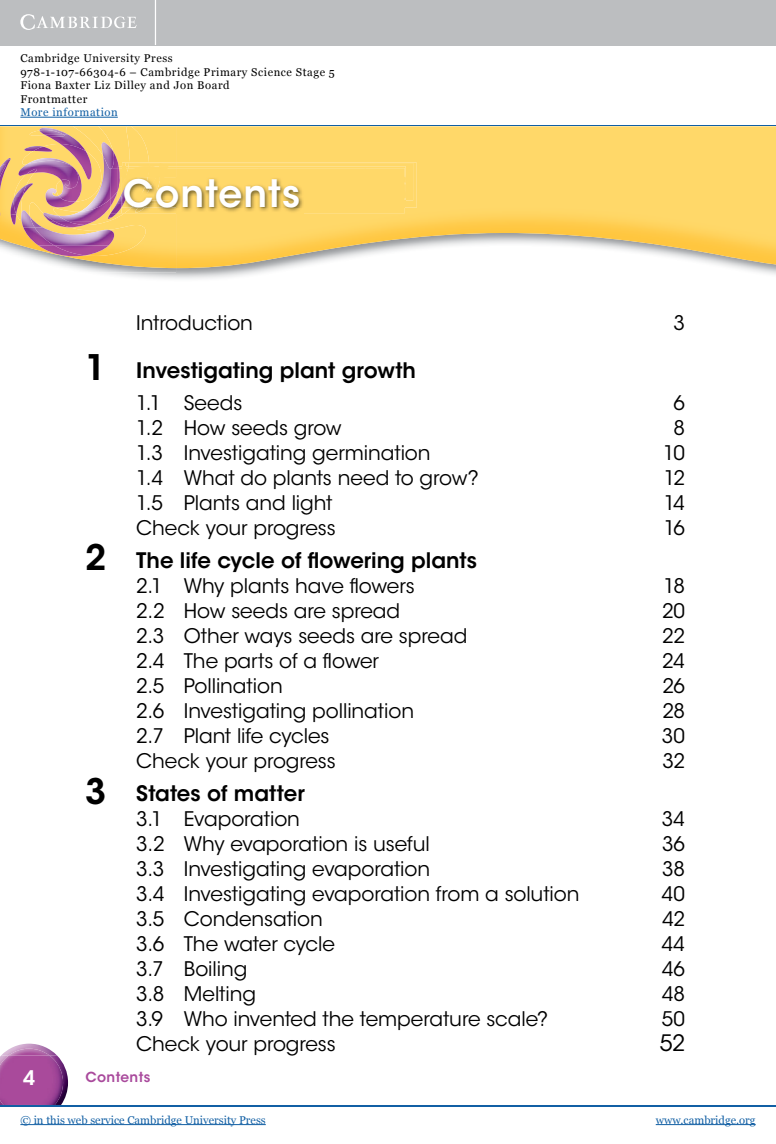
<style>
.page{position:relative;width:776px;height:1144px;background:#fff}
.page>*{position:absolute;margin:0;border:0;box-sizing:border-box;transform-origin:0 0}
.t1{font:45px "Postino Std";letter-spacing:.03em;color:#fff}
.t2{font:22.5px "ITC Avant Garde Std";color:#000}
.t3{font:600 21.25px "ITC Avant Garde Std";color:#000}
.t4{font:20px "ITC Avant Garde Std";letter-spacing:-.005em;color:#000}
.t5{font:600 20px "ITC Avant Garde Std";color:#fff}
.t6{font:600 13.75px "ITC Avant Garde Std";letter-spacing:.03em;color:#a94a9c}
.t7{font:11.25px/13.4px "Georgia";letter-spacing:.05em;color:#000}
.t8{font:11.25px "Georgia";color:#115fa4}
.t9{font:11.25px "Georgia";letter-spacing:.05em;color:#115fa4}
.s1{font-size:35px}
</style>
<div class="page">
<div style="left:0;top:0;width:776px;height:45px;background:#bcbec0"></div>
<hr style="left:155px;top:0;width:1px;height:45px;background:#fff">
<svg style="left:20px;top:14px;width:117px;height:16px"></svg>
<hr style="left:20px;top:117px;width:98px;height:1px;background:#115fa4">
<hr style="left:0;top:125px;width:776px;height:1px;background:#115fa4">
<hr style="left:0;top:1104px;width:776px;height:1px;background:#115fa4">
<hr style="left:20px;top:1124px;width:246px;height:1px;background:#115fa4">
<hr style="left:656px;top:1124px;width:100px;height:1px;background:#115fa4">
<div style="left:9px;top:1055px;width:40px;height:49px;background:#a94a9b"></div>
<img style="left:2px;top:1043px;width:55px;height:12px">
<img style="left:49px;top:1055px;width:19px;height:49px">
<img style="left:0;top:1055px;width:9px;height:49px">
<img style="left:0;top:126px;width:776px;height:142px">
<img style="left:304px;top:208px;width:101px;height:5px">
<img style="left:14px;top:173px;width:5px;height:10px">
<img style="left:29px;top:130px;width:15px;height:6px">
<img style="left:29px;top:207px;width:120px;height:49px">
<img style="left:53px;top:126px;width:96px;height:99px">
<img style="left:22px;top:144px;width:80px;height:22px">
<img style="left:405px;top:163px;width:12px;height:45px">
<img style="left:304px;top:204px;width:101px;height:4px">
<img style="left:304px;top:201px;width:101px;height:3px">
<img style="left:176px;top:163px;width:237px;height:38px">
<img style="left:176px;top:166px;width:230px;height:35px">
<div style="left:176px;top:168px;width:229px;height:33px;background:#ffd869"></div>
<img style="left:159px;top:163px;width:17px;height:3px">
<img style="left:159px;top:166px;width:17px;height:2px">
<img style="left:159px;top:168px;width:17px;height:9px">
<img style="left:0;top:177px;width:10px;height:13px">
<svg style="left:0;top:158px;width:11px;height:19px"></svg>
<img style="left:11px;top:183px;width:22px;height:30px">
<img style="left:13px;top:185px;width:13px;height:28px">
<img style="left:24px;top:146px;width:19px;height:5px">
<img style="left:33px;top:147px;width:14px;height:5px">
<img style="left:39px;top:128px;width:28px;height:6px">
<img style="left:40px;top:130px;width:23px;height:4px">
<img style="left:47px;top:134px;width:39px;height:17px">
<img style="left:44px;top:134px;width:22px;height:2px">
<img style="left:60px;top:144px;width:32px;height:7px">
<img style="left:21px;top:210px;width:14px;height:17px">
<svg style="left:11px;top:213px;width:11px;height:12px"></svg>
<img style="left:38px;top:245px;width:47px;height:11px">
<img style="left:54px;top:245px;width:55px;height:10px">
<img style="left:23px;top:227px;width:12px;height:18px">
<img style="left:35px;top:227px;width:79px;height:18px">
<svg style="left:102px;top:142px;width:6px;height:3px"></svg>
<img style="left:70px;top:225px;width:15px;height:2px">
<img style="left:56px;top:222px;width:14px;height:5px">
<img style="left:69px;top:222px;width:24px;height:3px">
<img style="left:44px;top:151px;width:75px;height:71px">
<img style="left:102px;top:145px;width:12px;height:24px">
<svg style="left:30px;top:213px;width:26px;height:14px"></svg>
<img style="left:59px;top:199px;width:51px;height:23px">
<img style="left:24px;top:161px;width:3px;height:5px">
<img style="left:27px;top:158px;width:45px;height:8px">
<img style="left:19px;top:166px;width:63px;height:41px">
<svg style="left:26px;top:169px;width:12px;height:5px"></svg>
<img style="left:58px;top:166px;width:24px;height:35px">
<img style="left:159px;top:208px;width:145px;height:5px">
<img style="left:176px;top:204px;width:128px;height:4px">
<img style="left:159px;top:201px;width:145px;height:3px">
<img style="left:159px;top:204px;width:17px;height:4px">
<img style="left:176px;top:177px;width:128px;height:24px">
<img style="left:160px;top:177px;width:16px;height:24px">
<img style="left:159px;top:177px;width:1px;height:24px">
<svg style="left:108px;top:163px;width:51px;height:56px;background:#d8ac6f"></svg>
<p class="t7" style="left:20px;top:52px;width:316px">Cambridge University Press<br>978-1-107-66304-6 – Cambridge Primary Science Stage 5<br>Fiona Baxter Liz Dilley and Jon Board<br>Frontmatter</p>
<p class="t9" style="left:20px;top:106px;width:99px">More information</p>
<h1 class="t1" style="left:123px;top:152px;width:293px">Contents</h1>
<h1 class="t1" style="left:116px;top:155px;width:293px">Contents</h1>
<p class="t4" style="left:136px;top:311px;width:118px">Introduction</p>
<p class="t4" style="left:674px;top:311px;width:13px">3</p>
<p class="t3" style="left:85px;top:356px;width:333px"><span class="s1">1</span> Investigating plant growth</p>
<p class="t4" style="left:136px;top:390px;width:108px">1.1 Seeds</p>
<p class="t4" style="left:674px;top:390px;width:13px">6</p>
<p class="t4" style="left:136px;top:415px;width:207px">1.2 How seeds grow</p>
<p class="t4" style="left:674px;top:415px;width:13px">8</p>
<p class="t4" style="left:136px;top:440px;width:296px">1.3 Investigating germination</p>
<p class="t4" style="left:663px;top:440px;width:23px">10</p>
<p class="t4" style="left:136px;top:465px;width:344px">1.4 What do plants need to grow?</p>
<p class="t4" style="left:664px;top:465px;width:23px">12</p>
<p class="t4" style="left:136px;top:490px;width:198px">1.5 Plants and light</p>
<p class="t4" style="left:664px;top:490px;width:23px">14</p>
<p class="t4" style="left:136px;top:515px;width:201px">Check your progress</p>
<p class="t4" style="left:664px;top:515px;width:23px">16</p>
<p class="t3" style="left:85px;top:546px;width:393px"><span class="s1">2</span> The life cycle of owering plants</p>
<p class="t4" style="left:136px;top:573px;width:280px">2.1 Why plants have owers</p>
<p class="t4" style="left:664px;top:573px;width:23px">18</p>
<p class="t4" style="left:136px;top:598px;width:266px">2.2 How seeds are spread</p>
<p class="t4" style="left:662px;top:598px;width:25px">20</p>
<p class="t4" style="left:136px;top:623px;width:333px">2.3 Other ways seeds are spread</p>
<p class="t4" style="left:662px;top:623px;width:24px">22</p>
<p class="t4" style="left:136px;top:648px;width:244px">2.4 The parts of a ower</p>
<p class="t4" style="left:662px;top:648px;width:24px">24</p>
<p class="t4" style="left:136px;top:673px;width:148px">2.5 Pollination</p>
<p class="t4" style="left:663px;top:673px;width:24px">26</p>
<p class="t4" style="left:136px;top:698px;width:279px">2.6 Investigating pollination</p>
<p class="t4" style="left:662px;top:698px;width:24px">28</p>
<p class="t4" style="left:136px;top:723px;width:195px">2.7 Plant life cycles</p>
<p class="t4" style="left:662px;top:723px;width:25px">30</p>
<p class="t4" style="left:136px;top:748px;width:201px">Check your progress</p>
<p class="t4" style="left:663px;top:748px;width:24px">32</p>
<p class="t3" style="left:85px;top:779px;width:221px"><span class="s1">3</span> States of matter</p>
<p class="t4" style="left:136px;top:806px;width:165px">3.1 Evaporation</p>
<p class="t4" style="left:662px;top:806px;width:25px">34</p>
<p class="t4" style="left:136px;top:831px;width:295px">3.2 Why evaporation is useful</p>
<p class="t4" style="left:662px;top:831px;width:24px">36</p>
<p class="t4" style="left:136px;top:856px;width:295px">3.3 Investigating evaporation</p>
<p class="t4" style="left:662px;top:856px;width:24px">38</p>
<p class="t4" style="left:136px;top:881px;width:445px">3.4 Investigating evaporation from a solution</p>
<p class="t4" style="left:662px;top:881px;width:25px">40</p>
<p class="t4" style="left:136px;top:906px;width:188px">3.5 Condensation</p>
<p class="t4" style="left:663px;top:906px;width:24px">42</p>
<p class="t4" style="left:136px;top:931px;width:200px">3.6 The water cycle</p>
<p class="t4" style="left:662px;top:931px;width:25px">44</p>
<p class="t4" style="left:136px;top:956px;width:113px">3.7 Boiling</p>
<p class="t4" style="left:662px;top:956px;width:25px">46</p>
<p class="t4" style="left:136px;top:981px;width:121px">3.8 Melting</p>
<p class="t4" style="left:662px;top:981px;width:24px">48</p>
<p class="t4" style="left:136px;top:1006px;width:413px">3.9 Who invented the temperature scale?</p>
<p class="t4" style="left:662px;top:1006px;width:25px">50</p>
<p class="t4" style="left:136px;top:1031px;width:201px">Check your progress</p>
<p class="t2" style="left:660px;top:1029px;width:27px">52</p>
<p class="t5" style="left:23px;top:1065px;width:14px">4</p>
<p class="t6" style="left:85px;top:1068px;width:67px">Contents</p>
<p class="t8" style="left:20px;top:1113px;width:247px">© in this web service Cambridge University Press</p>
<p class="t8" style="left:656px;top:1113px;width:101px">www.cambridge.org</p>
</div>
